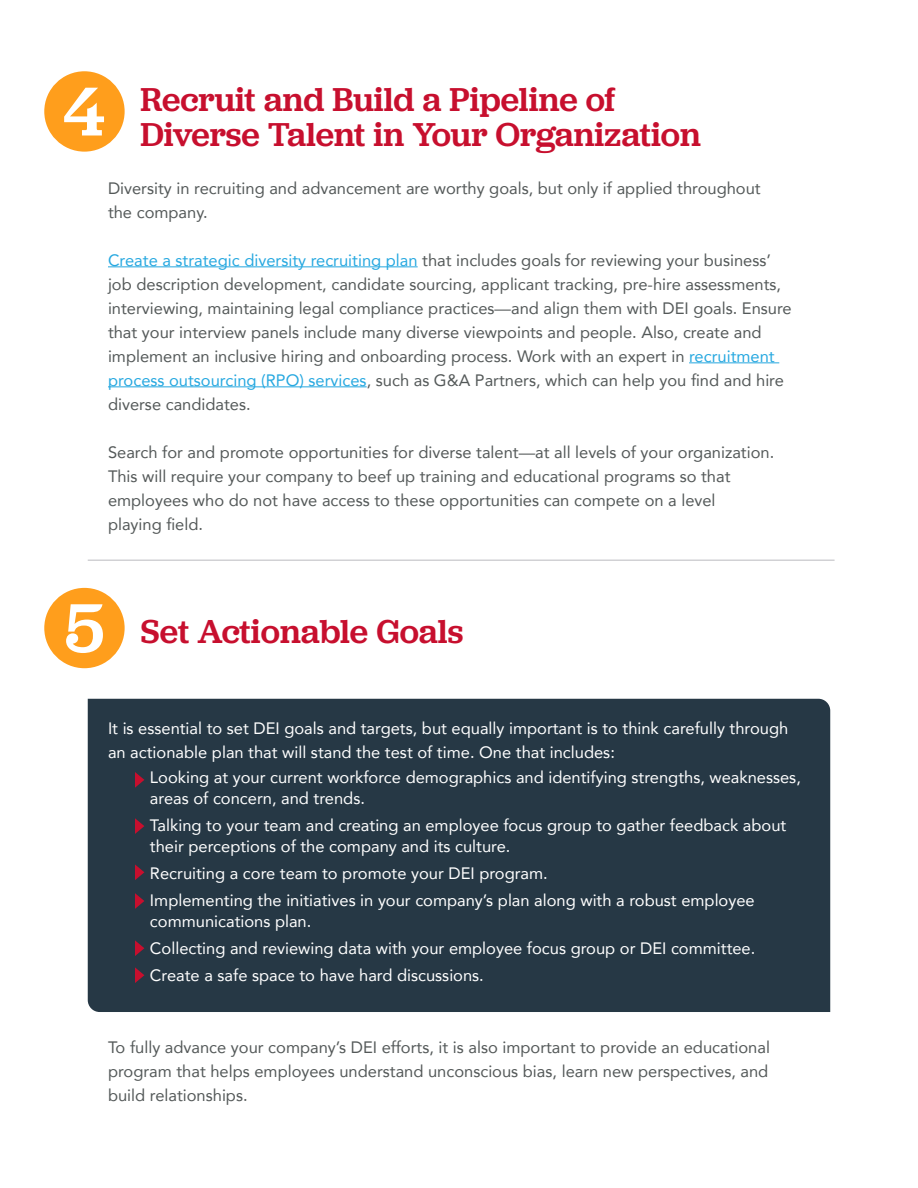
<style>
.page{position:relative;width:918px;height:1188px;background:#fff}
.page>*{position:absolute;margin:0;border:0;box-sizing:border-box;transform-origin:0 0}
.t1{font:500 72px "Jubilat";color:#fff}
.t2{font:500 34.5px/34.5px "Jubilat";color:#c70f2e}
.t3{font:16.5px/24px "Avenir";color:#545959}
.t4{font:16.5px/27px "Avenir";color:#fff}
.s1{font-size:72px;color:#fff}
.s2{color:#26a8e0}
</style>
<div class="page">
<div style="left:88px;top:699px;width:742px;height:313px;background:#263845"></div>
<hr style="left:108px;top:266px;width:310px;height:1px;background:#26a8e0">
<hr style="left:689px;top:362px;width:90px;height:1px;background:#26a8e0">
<hr style="left:108px;top:386px;width:259px;height:1px;background:#26a8e0">
<div style="left:44px;top:588px;width:81px;height:80px;background:#ff9e1c;border-radius:50%"></div>
<div style="left:44px;top:71px;width:81px;height:81px;background:#ff9e1c;border-radius:50%"></div>
<svg style="left:135px;top:967px;width:9px;height:16px"></svg>
<svg style="left:135px;top:940px;width:9px;height:16px"></svg>
<svg style="left:135px;top:893px;width:9px;height:16px"></svg>
<svg style="left:135px;top:864px;width:9px;height:16px"></svg>
<svg style="left:135px;top:818px;width:9px;height:16px"></svg>
<svg style="left:135px;top:772px;width:9px;height:16px"></svg>
<hr style="left:88px;top:560px;width:747px;height:1px;background:#d1d1d4">
<h2 class="t2" style="left:140px;top:81px;width:562px;text-indent:-77px"><span class="s1">4</span> Recruit and Build a Pipeline of<br>Diverse Talent in Your Organization</h2>
<p class="t3" style="left:108px;top:175px;width:654px">Diversity in recruiting and advancement are worthy goals, but only if applied throughout the company.</p>
<p class="t3" style="left:108px;top:247px;width:685px"><span class="s2">Create a strategic diversity recruiting plan</span> that includes goals for reviewing your business’ job description development, candidate sourcing, applicant tracking, pre-hire assessments, interviewing, maintaining legal compliance practices—and align them with DEI goals. Ensure that your interview panels include many diverse viewpoints and people. Also, create and implement an inclusive hiring and onboarding process. Work with an expert in <span class="s2">recruitment process outsourcing (RPO) services</span>, such as G&amp;A Partners, which can help you find and hire diverse candidates.</p>
<p class="t3" style="left:108px;top:439px;width:668px">Search for and promote opportunities for diverse talent—at all levels of your organization.<br>This will require your company to beef up training and educational programs so that employees who do not have access to these opportunities can compete on a level<br>playing field.</p>
<h1 class="t1" style="left:65px;top:581px;width:41px">5</h1>
<h2 class="t2" style="left:140px;top:613px;width:325px">Set Actionable Goals</h2>
<p class="t4" style="left:108px;top:716px;width:682px;line-height:24px">It is essential to set DEI goals and targets, but equally important is to think carefully through an actionable plan that will stand the test of time. One that includes:</p>
<p class="t4" style="left:150px;top:767px;width:652px;line-height:21px">Looking at your current workforce demographics and identifying strengths, weaknesses, areas of concern, and trends.</p>
<p class="t4" style="left:150px;top:815px;width:638px;line-height:21px">Talking to your team and creating an employee focus group to gather feedback about their perceptions of the company and its culture.</p>
<p class="t4" style="left:150px;top:860px;width:606px">Recruiting a core team to promote your DEI program.<br>Implementing the initiatives in your company’s plan along with a robust employee</p>
<p class="t4" style="left:150px;top:908px;width:607px">communications plan.<br>Collecting and reviewing data with your employee focus group or DEI committee.<br>Create a safe space to have hard discussions.</p>
<p class="t3" style="left:108px;top:1035px;width:664px;text-align:justify">To fully advance your company’s DEI efforts, it is also important to provide an educational program that helps employees understand unconscious bias, learn new perspectives, and build relationships.</p>
</div>
